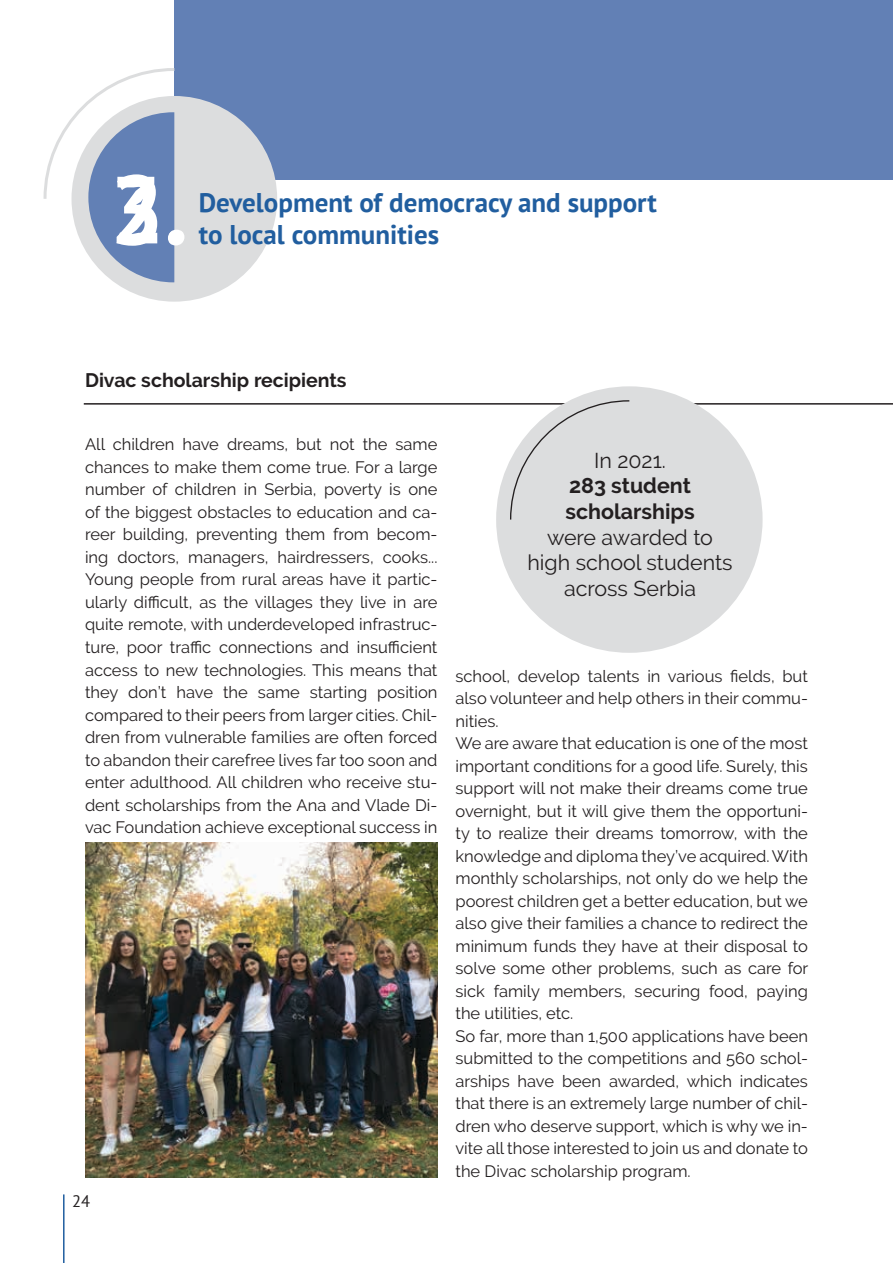
<style>
.page{position:relative;width:893px;height:1263px;background:#fff}
.page>*{position:absolute;margin:0;border:0;box-sizing:border-box;transform-origin:0 0}
.t1{font:700 96.6px "PT Sans";color:#fff}
.t2{font:700 27px "PT Sans";color:#215e9f}
.t3{font:21.45px/25.7px "Raleway";color:#231f20;text-align:center}
.t4{font:700 21.45px/25.7px "Raleway";color:#231f20}
.t5{font:700 19.5px "Raleway";color:#231f20}
.t6{font:16.5px/22.5px "Raleway";color:#231f20;text-align:justify}
.t7{font:16.5px "PT Sans";color:#231f20}
</style>
<div class="page">
<div style="left:174px;top:0;width:719px;height:179px;background:#6280b5"></div>
<hr style="left:63px;top:1194px;width:2px;height:69px;background:#215e9f">
<div style="left:72px;top:96px;width:205px;height:206px;background:#dcddde;border-radius:50%"></div>
<svg style="left:43px;top:68px;width:132px;height:214px"></svg>
<hr style="left:84px;top:403px;width:809px;height:2px;background:#231f20">
<div style="left:496px;top:386px;width:267px;height:267px;background:#dcddde;border-radius:50%"></div>
<svg style="left:509px;top:399px;width:121px;height:121px"></svg>
<img style="left:85px;top:842px;width:352px;height:336px">
<h1 class="t1" style="left:110px;top:146px;width:80px">2.</h1>
<h1 class="t1" style="left:109px;top:147px;width:56px">3</h1>
<h2 class="t2" style="left:199px;top:185px;width:460px">Development of democracy and support</h2>
<h2 class="t2" style="left:199px;top:217px;width:242px">to local communities</h2>
<p class="t5" style="left:85px;top:369px;width:263px">Divac scholarship recipients</p>
<p class="t6" style="left:85px;top:433px;width:354px">All children have dreams, but not the same chances to make them come true. For a large number of children in Serbia, poverty is one of the biggest obstacles to education and ca&shy;reer building, preventing them from becom&shy;ing doctors, managers, hairdressers, cooks...<br>Young people from rural areas have it partic&shy;ularly difficult, as the villages they live in are quite remote, with underdeveloped infrastruc&shy;ture, poor traffic connections and insufficient access to new technologies. This means that they don’t have the same starting position compared to their peers from larger cities. Chil&shy;dren from vulnerable families are often forced to abandon their carefree lives far too soon and enter adulthood. All children who receive stu&shy;dent scholarships from the Ana and Vlade Di&shy;vac Foundation achieve exceptional success in</p>
<p class="t7" style="left:72px;top:1190px;width:19px">24</p>
<h3 class="t3" style="left:594px;top:447px;width:73px">In 2021.</h3>
<h3 class="t4" style="left:565px;top:473px;width:131px">283 student scholarships</h3>
<h3 class="t3" style="left:527px;top:524px;width:207px">were awarded to high school students across Serbia</h3>
<p class="t6" style="left:455px;top:664px;width:354px;text-align:left">school, develop talents in various fields, but also volunteer and help others in their commu&shy;nities.<br>We are aware that education is one of the most important conditions for a good life. Surely, this support will not make their dreams come true overnight, but it will give them the opportuni&shy;ty to realize their dreams tomorrow, with the knowledge and diploma they’ve acquired. With monthly scholarships, not only do we help the poorest children get a better education, but we also give their families a chance to redirect the minimum funds they have at their disposal to solve some other problems, such as care for sick family members, securing food, paying the utilities, etc.<br>So far, more than 1,500 applications have been submitted to the competitions and 560 schol&shy;arships have been awarded, which indicates that there is an extremely large number of chil&shy;dren who deserve support, which is why we in&shy;vite all those interested to join us and donate to the Divac scholarship program.</p>
</div>
